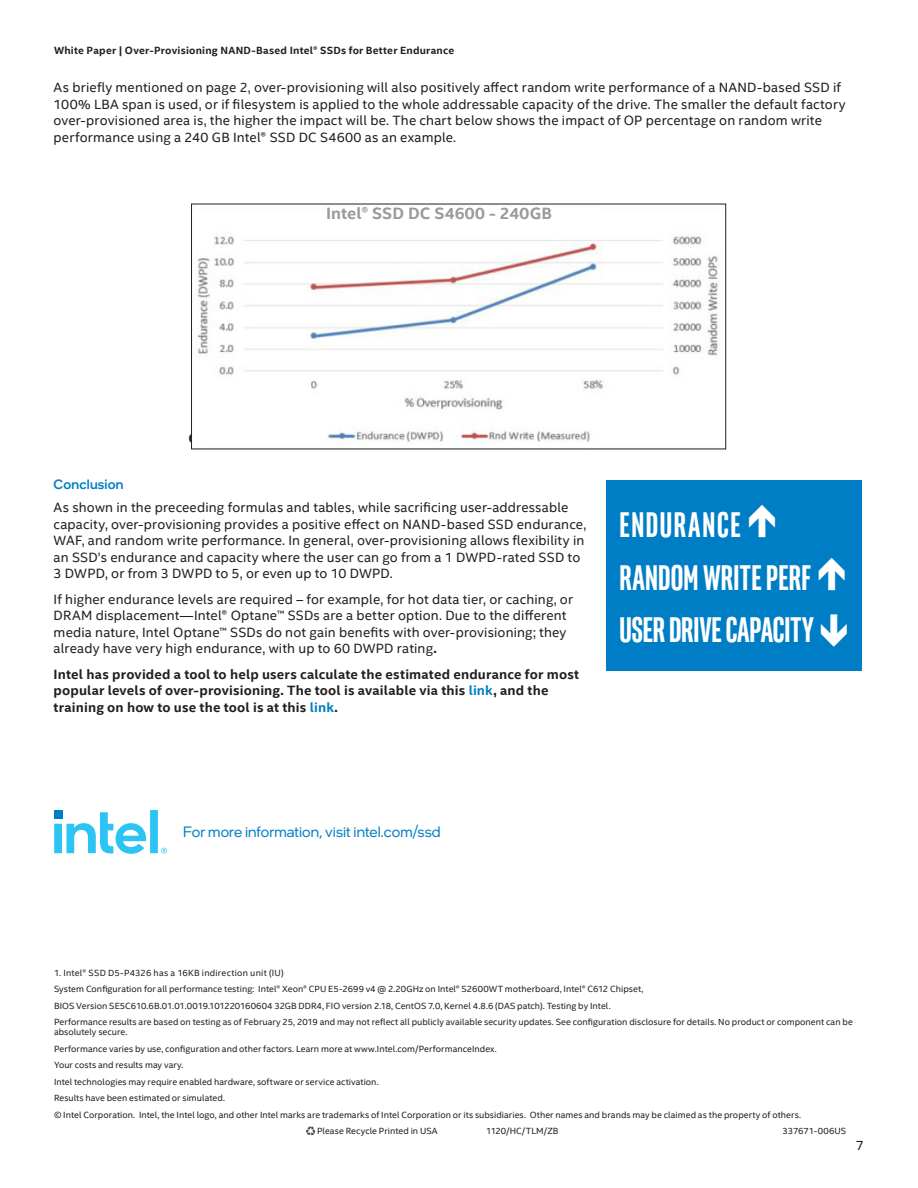
<style>
.page{position:relative;width:918px;height:1188px;background:#fff}
.page>*{position:absolute;margin:0;border:0;box-sizing:border-box;transform-origin:0 0}
.t1{font:700 36px "Intel Clear Pro";letter-spacing:.01em;color:#fff}
.t2{font:700 36px "Intel Clear Pro";letter-spacing:.045em;color:#fff}
.t3{font:700 16.5px "Intel Clear";letter-spacing:.005em;color:#989a9d}
.t4{font:15px "Intel One Display";letter-spacing:.005em;color:#007ec5}
.MainCopy___Caption{font:13.5px/16.5px "Intel Clear";letter-spacing:.01em;color:#231f20}
.MainCopy___Caption-2{font:700 13.5px/16.5px "Intel Clear";letter-spacing:.01em;color:#231f20}
.CopyHeaderBlue{font:500 13.5px "Intel One Display";letter-spacing:.015em;color:#007ec5}
.t5{font:700 10.5px "Intel Clear";letter-spacing:.02em;color:#231f20}
.Lgl_-_Footnotes_and{font:9px/9.8px "Intel Clear";letter-spacing:.005em;color:#231f20}
.Lgl_-_Footnotes_and-2{font:9px "Intel Clear";letter-spacing:.025em;color:#231f20}
.s1{color:#fff}
.s2{font-weight:700}
.s3{color:#007ec5}
</style>
<div class="page">
<div style="left:606px;top:481px;width:256px;height:190px;background:#007ec5"></div>
<svg style="left:306px;top:1126px;width:9px;height:10px"></svg>
<img style="left:197px;top:206px;width:521px;height:238px">
<div style="left:191px;top:204px;width:535px;height:245px;border:1px solid #231f20"></div>
<div style="left:326px;top:207px;width:273px;height:23px;background:#fff"></div>
<svg style="left:54px;top:810px;width:113px;height:44px"></svg>
<p class="t5" style="left:54px;top:43px;width:402px">White Paper | Over-Provisioning NAND-Based Intel® SSDs for Better Endurance</p>
<p class="MainCopy___Caption" style="left:54px;top:79px;width:794px">As briefly mentioned on page 2, over-provisioning will also positively affect random write performance of a NAND-based SSD if 100% LBA span is used, or if filesystem is applied to the whole addressable capacity of the drive. The smaller the default factory over-provisioned area is, the higher the impact will be. The chart below shows the impact of OP percentage on random write performance using a 240 GB Intel® SSD DC S4600 as an example.</p>
<p class="t3" style="left:326px;top:202px;width:227px">Intel® SSD DC S4600 <span class="s1">- 240GB</span></p>
<p class="CopyHeaderBlue" style="left:54px;top:476px;width:71px">Conclusion</p>
<p class="MainCopy___Caption" style="left:54px;top:499px;width:534px">As shown in the preceeding formulas and tables, while sacrificing user-addressable capacity, over-provisioning provides a positive effect on NAND-based SSD endurance, WAF, and random write performance. In general, over-provisioning allows flexibility in an SSD’s endurance and capacity where the user can go from a 1 DWPD-rated SSD to 3 DWPD, or from 3 DWPD to 5, or even up to 10 DWPD.</p>
<p class="MainCopy___Caption" style="left:54px;top:590px;width:521px">If higher endurance levels are required – for example, for hot data tier, or caching, or DRAM displacement—Intel® Optane™ SSDs are a better option. Due to the different media nature, Intel Optane™ SSDs do not gain benefits with over-provisioning; they already have very high endurance, with up to 60 DWPD rating<span class="s2">.</span></p>
<p class="MainCopy___Caption-2" style="left:54px;top:665px;width:527px">Intel has provided a tool to help users calculate the estimated endurance for most popular levels of over-provisioning. The tool is available via this <span class="s3">link</span>, and the training on how to use the tool is at this <span class="s3">link</span>.</p>
<p class="t2" style="left:620px;top:502px;width:121px">ENDURANCE</p>
<p class="t1" style="left:620px;top:555px;width:193px">RANDOM WRITE PERF</p>
<p class="t1" style="left:620px;top:607px;width:196px">USER DRIVE CAPACITY</p>
<p class="t4" style="left:183px;top:822px;width:259px">For more information, visit intel.com/ssd</p>
<p class="Lgl_-_Footnotes_and-2" style="left:54px;top:966px;width:231px">1. Intel® SSD D5-P4326 has a 16KB indirection unit (IU)</p>
<p class="Lgl_-_Footnotes_and" style="left:54px;top:984px;width:591px">System Configuration for all performance testing: Intel® Xeon® CPU E5-2699 v4 @ 2.20GHz on Intel® S2600WT motherboard, Intel® C612 Chipset,</p>
<p class="Lgl_-_Footnotes_and" style="left:54px;top:1000px;width:558px">BIOS Version SE5C610.6B.01.01.0019.101220160604 32GB DDR4, FIO version 2.18, CentOS 7.0, Kernel 4.8.6 (DAS patch). Testing by Intel.</p>
<p class="Lgl_-_Footnotes_and" style="left:54px;top:1017px;width:800px">Performance results are based on testing as of February 25, 2019 and may not reflect all publicly available security updates. See configuration disclosure for details. No product or component can be absolutely secure.</p>
<p class="Lgl_-_Footnotes_and" style="left:54px;top:1043px;width:444px">Performance varies by use, configuration and other factors. Learn more at www.Intel.com/PerformanceIndex.</p>
<p class="Lgl_-_Footnotes_and" style="left:54px;top:1060px;width:131px">Your costs and results may vary.</p>
<p class="Lgl_-_Footnotes_and" style="left:54px;top:1076px;width:326px">Intel technologies may require enabled hardware, software or service activation.</p>
<p class="Lgl_-_Footnotes_and" style="left:54px;top:1093px;width:173px">Results have been estimated or simulated.</p>
<p class="Lgl_-_Footnotes_and" style="left:54px;top:1109px;width:749px">© Intel Corporation. Intel, the Intel logo, and other Intel marks are trademarks of Intel Corporation or its subsidiaries. Other names and brands may be claimed as the property of others.</p>
<p class="Lgl_-_Footnotes_and" style="left:317px;top:1126px;width:122px">Please Recycle Printed in USA</p>
<p class="Lgl_-_Footnotes_and" style="left:486px;top:1126px;width:74px">1120/HC/TLM/ZB</p>
<p class="Lgl_-_Footnotes_and" style="left:783px;top:1126px;width:65px">337671-006US</p>
<p class="MainCopy___Caption" style="left:856px;top:1136px;width:10px">7</p>
</div>
